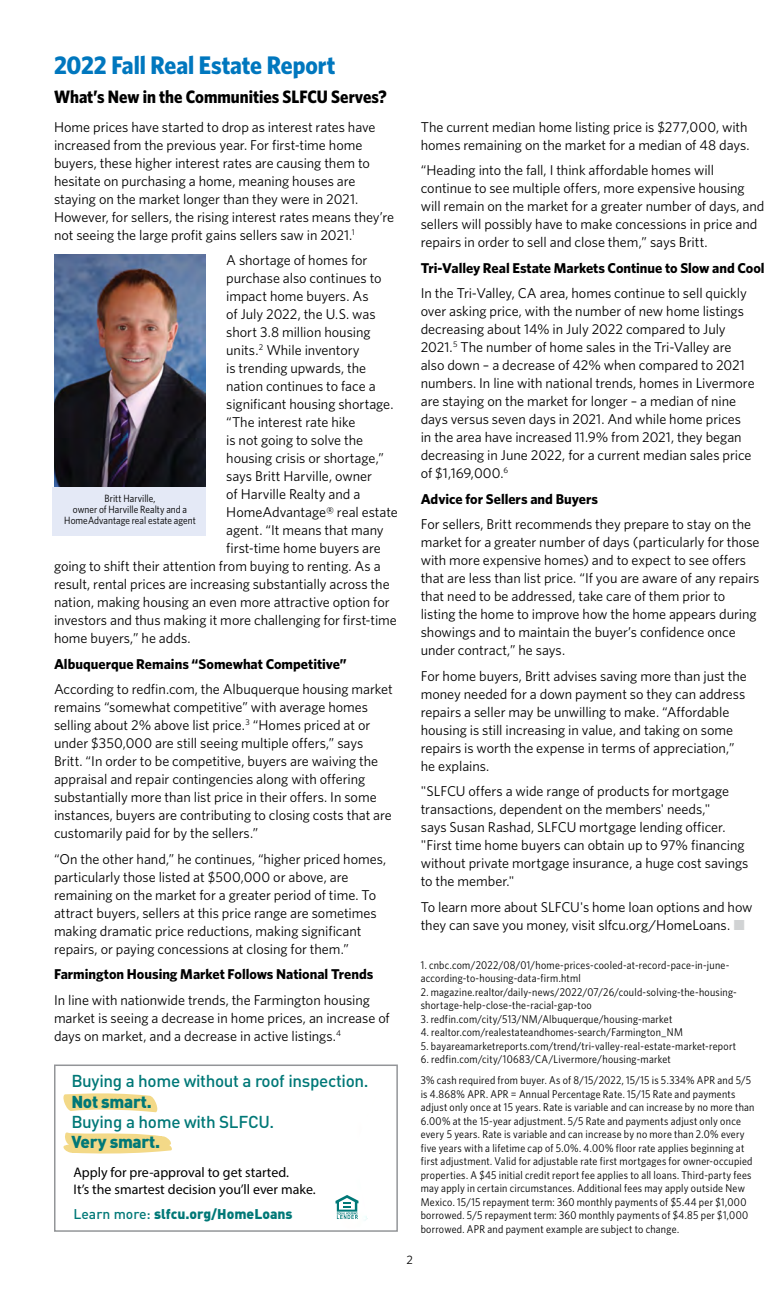
<style>
.page{position:relative;width:783px;height:1296px;background:#fff}
.page>*{position:absolute;margin:0;border:0;box-sizing:border-box;transform-origin:0 0}
.t1{font:700 25.5px "Whitney Narrow";letter-spacing:-.005em;color:#0077be}
.t2{font:700 18px "Whitney Narrow";color:#000}
.t3{font:500 17.1px "DIN Pro";letter-spacing:-.02em;color:#007877}
.t4{font:900 17.1px "DIN Pro";letter-spacing:-.02em;color:#007877}
.t5{font:14.25px/18px "Whitney";letter-spacing:-.005em;color:#000}
.t6{font:700 14.25px "Whitney";color:#000}
.t7{font:13.95px/16.6px "Myriad Pro";color:#000}
.t8{font:900 13.95px "DIN Pro";color:#007877}
.t9{font:12.15px "Whitney";color:#000}
.t10{font:11.25px/13.5px "Whitney Narrow";letter-spacing:.025em;color:#000}
.t11{font:10.5px/11.1px "Whitney Narrow";letter-spacing:.005em;color:#000;text-align:center}
.s1{color:#d1d3d4}
.s2{font-weight:500}
</style>
<div class="page">
<img style="left:54px;top:255px;width:152px;height:232px">
<div style="left:52px;top:487px;width:154px;height:49px;background:#e4e9f6"></div>
<svg style="left:336px;top:1195px;width:22px;height:24px"></svg>
<svg style="left:63px;top:1093px;width:94px;height:19px;background:#f5df9d"></svg>
<svg style="left:63px;top:1132px;width:109px;height:22px;background:#f5e09e"></svg>
<div style="left:54px;top:1065px;width:344px;height:167px;border:2px solid #939598"></div>
<h1 class="t1" style="left:54px;top:48px;width:283px">2022 Fall Real Estate Report</h1>
<p class="t2" style="left:54px;top:85px;width:334px">What’s New in the Communities SLFCU Serves?</p>
<p class="t5" style="left:421px;top:117px;width:331px">The current median home listing price is $277,000, with homes remaining on the market for a median of 48 days.</p>
<p class="t5" style="left:421px;top:161px;width:345px">“Heading into the fall, I think affordable homes will continue to see multiple offers, more expensive housing will remain on the market for a greater number of days, and sellers will possibly have to make concessions in price and repairs in order to sell and close them,” says Britt.</p>
<p class="t6" style="left:421px;top:258px;width:345px">Tri-Valley Real Estate Markets Continue to Slow and Cool</p>
<p class="t5" style="left:421px;top:284px;width:335px">In the Tri-Valley, CA area, homes continue to sell quickly over asking price, with the number of new home listings decreasing about 14% in July 2022 compared to July 2021.<sup>5</sup> The number of home sales in the Tri-Valley are also down – a decrease of 42% when compared to 2021 numbers. In line with national trends, homes in Livermore are staying on the market for longer – a median of nine days versus seven days in 2021. And while home prices in the area have increased 11.9% from 2021, they began decreasing in June 2022, for a current median sales price of $1,169,000.<sup>6</sup></p>
<p class="t6" style="left:421px;top:489px;width:179px">Advice for Sellers and Buyers</p>
<p class="t5" style="left:421px;top:515px;width:340px">For sellers, Britt recommends they prepare to stay on the market for a greater number of days (particularly for those with more expensive homes) and to expect to see offers that are less than list price. “If you are aware of any repairs that need to be addressed, take care of them prior to listing the home to improve how the home appears during showings and to maintain the buyer’s confidence once under contract,” he says.</p>
<p class="t5" style="left:421px;top:666px;width:328px">For home buyers, Britt advises saving more than just the money needed for a down payment so they can address repairs a seller may be unwilling to make. “Affordable housing is still increasing in value, and taking on some repairs is worth the expense in terms of appreciation,” he explains.</p>
<p class="t5" style="left:421px;top:782px;width:329px">"SLFCU offers a wide range of products for mortgage transactions, dependent on the members' needs,"<br>says Susan Rashad, SLFCU mortgage lending officer. "First time home buyers can obtain up to 97% financing without private mortgage insurance, a huge cost savings to the member."</p>
<p class="t5" style="left:421px;top:897px;width:333px">To learn more about SLFCU's home loan options and how they can save you money, visit slfcu.org/HomeLoans. <span class="s1">■</span></p>
<p class="t10" style="left:421px;top:958px;width:310px">1. cnbc.com/2022/08/01/home-prices-cooled-at-record-pace-in-june&shy;according-to-housing-data-firm.html</p>
<p class="t10" style="left:421px;top:985px;width:318px">2. magazine.realtor/daily-news/2022/07/26/could-solving-the-housing&shy;shortage-help-close-the-racial-gap-too</p>
<p class="t10" style="left:421px;top:1012px;width:253px">3. redfin.com/city/513/NM/Albuquerque/housing-market</p>
<p class="t10" style="left:421px;top:1025px;width:264px">4. realtor.com/realestateandhomes-search/Farmington_NM</p>
<p class="t10" style="left:421px;top:1039px;width:317px">5. bayareamarketreports.com/trend/tri-valley-real-estate-market-report</p>
<p class="t10" style="left:421px;top:1048px;width:332px;line-height:21px">6. redfin.com/city/10683/CA/Livermore/housing-market<br>3% cash required from buyer. As of 8/15/2022, 15/15 is 5.334% APR and 5/5</p>
<p class="t10" style="left:421px;top:1087px;width:335px">is 4.868% APR. APR = Annual Percentage Rate. 15/15 Rate and payments adjust only once at 15 years. Rate is variable and can increase by no more than 6.00% at the 15-year adjustment. 5/5 Rate and payments adjust only once every 5 years. Rate is variable and can increase by no more than 2.0% every five years with a lifetime cap of 5.0%. 4.00% floor rate applies beginning at first adjustment. Valid for adjustable rate first mortgages for owner-occupied properties. A $45 initial credit report fee applies to all loans. Third-party fees may apply in certain circumstances. Additional fees may apply outside New Mexico. 15/15 repayment term: 360 monthly payments of $5.44 per $1,000 borrowed. 5/5 repayment term: 360 monthly payments of $4.85 per $1,000 borrowed. APR and payment example are subject to change.</p>
<p class="t5" style="left:54px;top:117px;width:342px">Home prices have started to drop as interest rates have increased from the previous year. For first-time home buyers, these higher interest rates are causing them to hesitate on purchasing a home, meaning houses are staying on the market longer than they were in 2021.<br>However, for sellers, the rising interest rates means they’re not seeing the large profit gains sellers saw in 2021.<sup>1</sup></p>
<p class="t5" style="left:226px;top:251px;width:143px">A shortage of homes for</p>
<p class="t5" style="left:226px;top:269px;width:157px">purchase also continues to</p>
<p class="t5" style="left:226px;top:287px;width:144px">impact home buyers. As</p>
<p class="t5" style="left:226px;top:305px;width:151px">of July 2022, the U.S. was</p>
<p class="t5" style="left:226px;top:323px;width:146px">short 3.8 million housing</p>
<p class="t5" style="left:226px;top:341px;width:135px">units.<sup>2</sup> While inventory</p>
<p class="t5" style="left:226px;top:359px;width:141px">is trending upwards, the</p>
<p class="t5" style="left:226px;top:377px;width:151px">nation continues to face a</p>
<p class="t5" style="left:226px;top:395px;width:169px">significant housing shortage.</p>
<p class="t5" style="left:226px;top:413px;width:131px">“The interest rate hike</p>
<p class="t5" style="left:226px;top:431px;width:138px">is not going to solve the</p>
<p class="t5" style="left:226px;top:449px;width:159px">housing crisis or shortage,”</p>
<p class="t5" style="left:226px;top:467px;width:147px">says Britt Harville, owner</p>
<p class="t5" style="left:226px;top:485px;width:136px">of Harville Realty and a</p>
<p class="t5" style="left:226px;top:503px;width:173px">HomeAdvantage® real estate</p>
<p class="t5" style="left:226px;top:521px;width:159px">agent. “It means that many</p>
<p class="t5" style="left:226px;top:539px;width:156px">first-time home buyers are</p>
<p class="t5" style="left:54px;top:557px;width:328px">going to shift their attention from buying to renting. As a</p>
<p class="t5" style="left:54px;top:575px;width:337px">result, rental prices are increasing substantially across the</p>
<p class="t5" style="left:54px;top:593px;width:337px">nation, making housing an even more attractive option for</p>
<p class="t5" style="left:54px;top:611px;width:344px">investors and thus making it more challenging for first-time</p>
<p class="t5" style="left:54px;top:629px;width:138px">home buyers,” he adds.</p>
<p class="t6" style="left:54px;top:654px;width:294px">Albuquerque Remains “Somewhat Competitive”</p>
<p class="t5" style="left:54px;top:680px;width:340px">According to redfin.com, the Albuquerque housing market remains “somewhat competitive” with average homes selling about 2% above list price.<sup>3</sup> “Homes priced at or under $350,000 are still seeing multiple offers,” says Britt. “In order to be competitive, buyers are waiving the appraisal and repair contingencies along with offering substantially more than list price in their offers. In some instances, buyers are contributing to closing costs that are customarily paid for by the sellers.”</p>
<p class="t5" style="left:54px;top:849px;width:334px">“On the other hand,” he continues, “higher priced homes, particularly those listed at $500,000 or above, are remaining on the market for a greater period of time. To attract buyers, sellers at this price range are sometimes making dramatic price reductions, making significant repairs, or paying concessions at closing for them.”</p>
<p class="t6" style="left:54px;top:965px;width:321px">Farmington Housing Market Follows National Trends</p>
<p class="t5" style="left:54px;top:990px;width:337px">In line with nationwide trends, the Farmington housing market is seeing a decrease in home prices, an increase of days on market, and a decrease in active listings.<sup>4</sup></p>
<p class="t11" style="left:64px;top:493px;width:133px">Britt Harville,<br>owner of Harville Realty and a<br>HomeAdvantage real estate agent</p>
<p class="t3" style="left:151px;top:1062px;width:300px">Buying a home without a roof inspection.</p>
<p class="t3" style="left:71px;top:1068px;width:299px">Buying a home without a roof inspection.</p>
<p class="t4" style="left:71px;top:1088px;width:82px">Not smart.</p>
<p class="t3" style="left:71px;top:1109px;width:205px">Buying a home with SLFCU.</p>
<p class="t4" style="left:71px;top:1129px;width:90px">Very smart.</p>
<p class="t7" style="left:73px;top:1164px;width:244px">Apply for pre-approval to get started.<br>It’s the smartest decision you’ll ever make.</p>
<p class="t8" style="left:73px;top:1203px;width:221px"><span class="s2">Learn more:</span> slfcu.org/HomeLoans</p>
<p class="t7" style="left:153px;top:1158px;width:245px">Apply for pre-approval to get started.<br>It’s the smartest decision you’ll ever make.</p>
<p class="t8" style="left:153px;top:1198px;width:222px"><span class="s2">Learn more:</span> slfcu.org/HomeLoans</p>
<p class="t9" style="left:407px;top:1252px;width:8px">2</p>
</div>
